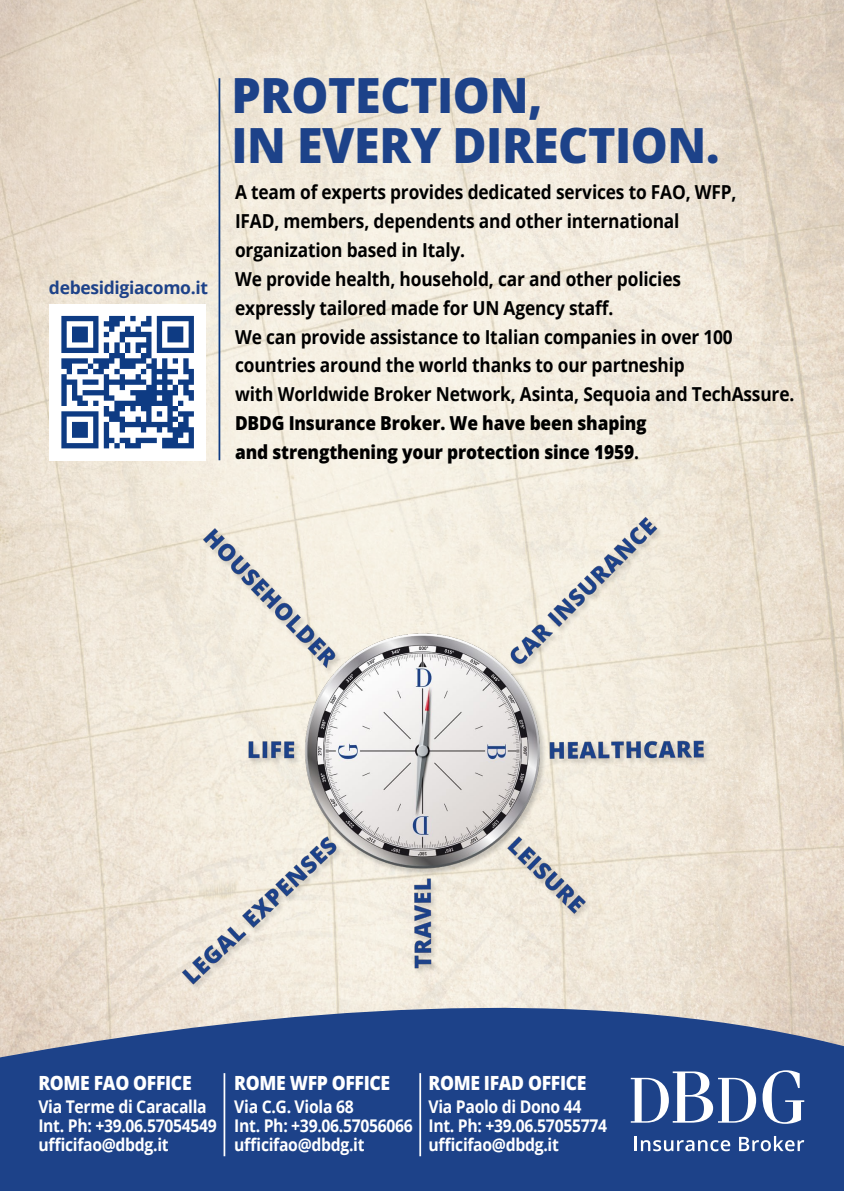
<style>
.page{position:relative;width:844px;height:1191px;background:#fff}
.page>*{position:absolute;margin:0;border:0;box-sizing:border-box;transform-origin:0 0}
.t1{font:800 48.48px "Open Sans";letter-spacing:-.01em;color:#1d4289;scale:.96 1}
.t2{font:800 19.6px "Open Sans";letter-spacing:-.02em;color:#fff;scale:.9 1}
.t3{font:700 19.25px/28.9px "Open Sans";letter-spacing:-.01em;color:#000;scale:.9 1}
.t4{font:800 19.25px "Open Sans";letter-spacing:-.01em;color:#000;scale:.9 1}
.t5{font:700 17.5px/19.1px "Open Sans";letter-spacing:-.02em;color:#fff;scale:.9 1}
.t6{font:700 17.5px "Open Sans";letter-spacing:-.02em;color:#1d4289}
.s1{font-weight:700}
</style>
<div class="page">
<img style="left:0;top:0;width:843px;height:908px">
<svg style="left:0;top:908px;width:843px;height:283px;fill:#1d4289"></svg>
<hr style="left:218px;top:78px;width:2px;height:382px;background:#0e3b83">
<div style="left:49px;top:304px;width:157px;height:156px;background:#fff"></div>
<svg style="left:61px;top:316px;width:133px;height:132px"></svg>
<svg style="left:735px;top:1070px;width:69px;height:53px"></svg>
<svg style="left:634px;top:1136px;width:96px;height:15px"></svg>
<svg style="left:738px;top:1136px;width:66px;height:15px"></svg>
<img style="left:130px;top:422px;width:605px;height:711px">
<hr style="left:223px;top:1073px;width:2px;height:83px;background:#fff">
<hr style="left:419px;top:1073px;width:2px;height:83px;background:#fff">
<p class="t6" style="left:49px;top:275px;width:160px">debesidigiacomo.it</p>
<p class="t1" style="left:231px;top:59px;width:325px">PROTECTION,</p>
<p class="t1" style="left:231px;top:108px;width:510px">IN EVERY DIRECTION.</p>
<p class="t3" style="left:235px;top:177px;width:558px">A team of experts provides dedicated services to FAO, WFP,</p>
<p class="t3" style="left:235px;top:206px;width:495px">IFAD, members, dependents and other international</p>
<p class="t3" style="left:235px;top:235px;width:257px">organization based in Italy.</p>
<p class="t3" style="left:235px;top:264px;width:497px">We provide health, household, car and other policies</p>
<p class="t3" style="left:235px;top:293px;width:422px">expressly tailored made for UN Agency staff.</p>
<p class="t3" style="left:235px;top:321px;width:554px">We can provide assistance to Italian companies in over 100 countries around the world thanks to our partneship</p>
<p class="t3" style="left:235px;top:379px;width:622px">with Worldwide Broker Network, Asinta, Sequoia and TechAssure.</p>
<p class="t4" style="left:235px;top:408px;width:459px">DBDG Insurance Broker. We have been shaping</p>
<p class="t4" style="left:235px;top:437px;width:450px">and strengthening your protection since 1959<span class="s1">.</span></p>
<p class="t2" style="left:38px;top:1068px;width:172px">ROME FAO OFFICE</p>
<p class="t5" style="left:38px;top:1096px;width:200px">Via Terme di Caracalla<br>Int. Ph: +39.06.57054549 ufficifao@dbdg.it</p>
<p class="t2" style="left:234px;top:1068px;width:175px">ROME WFP OFFICE</p>
<p class="t5" style="left:234px;top:1096px;width:134px">Via C.G. Viola 68</p>
<p class="t5" style="left:234px;top:1115px;width:200px">Int. Ph: +39.06.57056066</p>
<p class="t5" style="left:234px;top:1134px;width:146px">ufficifao@dbdg.it</p>
<p class="t2" style="left:428px;top:1068px;width:177px">ROME IFAD OFFICE</p>
<p class="t5" style="left:428px;top:1096px;width:171px">Via Paolo di Dono 44</p>
<p class="t5" style="left:428px;top:1115px;width:200px">Int. Ph: +39.06.57055774</p>
<p class="t5" style="left:428px;top:1134px;width:146px">ufficifao@dbdg.it</p>
</div>
